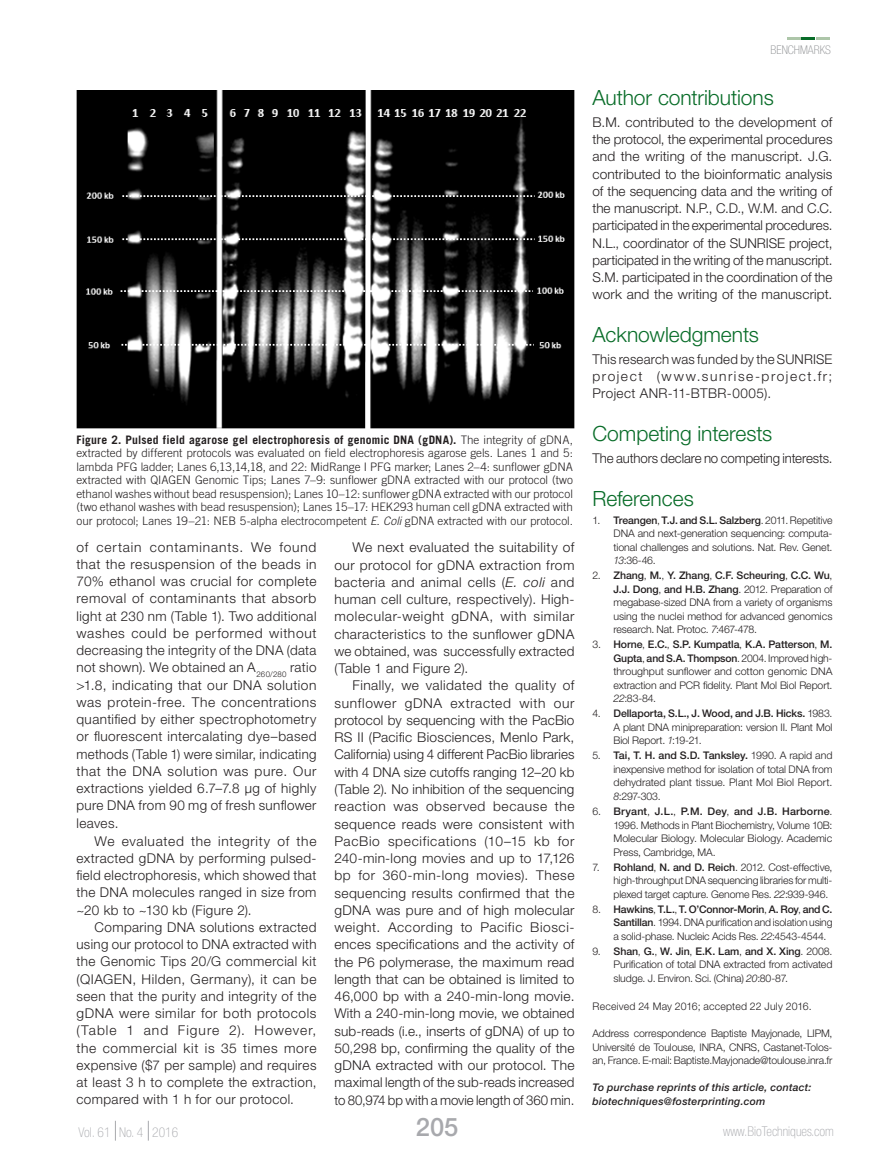
<style>
.page{position:relative;width:891px;height:1168px;background:#fff}
.page>*{position:absolute;margin:0;border:0;box-sizing:border-box;transform-origin:0 0}
.t1{font:500 25.5px "Helvetica Neue LT Std";color:#a8a9ad}
.Redesign__headings{font:300 21px "Helvetica Neue LT Std";letter-spacing:-.005em;color:#086c28}
.Redesign__body_text{font:300 13.5px/17.2px "Helvetica Neue LT Std";letter-spacing:.02em;color:#231f20;text-align:justify}
.Redesign__body_text-2{font:300 13.5px "Helvetica Neue LT Std";letter-spacing:-.01em;color:#231f20}
.t2{font:100 condensed 13.5px "Helvetica Neue LT Std";color:#a8a9ad}
.t3{font:100 condensed 12px "Helvetica Neue LT Std";color:#8a8c8f}
.Redesign__caption{font:300 11.7px/13.5px "Trade Gothic LT Std";color:#231f20;text-align:justify}
.Redesign__ending_de{font:300 10.5px/13.5px "Helvetica Neue LT Std";letter-spacing:-.01em;color:#231f20;text-align:justify}
.Redesign__ending_de-2{font:italic 500 10.5px/13.5px "Helvetica Neue LT Std";letter-spacing:.02em;color:#231f20}
.Redesign__ending_de-3{font:300 10.5px "Helvetica Neue LT Std";letter-spacing:.015em;color:#231f20}
.s1{font-weight:700}
.s2{font-style:italic}
.s3{font-weight:500}
.s4{color:#fff}
</style>
<div class="page">
<svg style="left:787px;top:38px;width:43px;height:2px"></svg>
<svg style="left:148px;top:1120px;width:1px;height:20px"></svg>
<svg style="left:115px;top:1120px;width:1px;height:20px"></svg>
<img style="left:76px;top:90px;width:498px;height:339px">
<p class="Redesign__caption" style="left:76px;top:432px;width:498px"><span class="s1">Figure 2. Pulsed field agarose gel electrophoresis of genomic DNA (gDNA).</span> The integrity of gDNA, extracted by different protocols was evaluated on field electrophoresis agarose gels. Lanes 1 and 5: lambda PFG ladder; Lanes 6,13,14,18, and 22: MidRange I PFG marker; Lanes 2–4: sunflower gDNA extracted with QIAGEN Genomic Tips; Lanes 7–9: sunflower gDNA extracted with our protocol (two ethanol washes without bead resuspension); Lanes 10–12: sunflower gDNA extracted with our protocol (two ethanol washes with bead resuspension); Lanes 15–17: HEK293 human cell gDNA extracted with our protocol; Lanes 19–21: NEB 5-alpha electrocompetent <span class="s2">E. Coli</span> gDNA extracted with our protocol.</p>
<p class="Redesign__body_text" style="left:76px;top:538px;width:242px">of certain contaminants. We found that the resuspension of the beads in 70% ethanol was crucial for complete removal of contaminants that absorb light at 230 nm (Table 1). Two additional washes could be performed without decreasing the integrity of the DNA (data not shown). We obtained an A<sub>260/280</sub> ratio &gt;1.8, indicating that our DNA solution was protein-free. The concentrations quantified by either spectrophotometry or fluorescent intercalating dye–based methods (Table 1) were similar, indicating that the DNA solution was pure. Our extractions yielded 6.7–7.8 µg of highly pure DNA from 90 mg of fresh sunflower leaves.</p>
<p class="Redesign__body_text" style="left:76px;top:832px;width:242px;text-indent:18px">We evaluated the integrity of the extracted gDNA by performing pulsed&shy;field electrophoresis, which showed that the DNA molecules ranged in size from ~20 kb to ~130 kb (Figure 2).</p>
<p class="Redesign__body_text" style="left:76px;top:918px;width:242px;text-indent:18px">Comparing DNA solutions extracted using our protocol to DNA extracted with the Genomic Tips 20/G commercial kit (QIAGEN, Hilden, Germany), it can be seen that the purity and integrity of the gDNA were similar for both protocols (Table 1 and Figure 2). However, the commercial kit is 35 times more expensive ($7 per sample) and requires at least 3 h to complete the extraction, compared with 1 h for our protocol.</p>
<p class="Redesign__body_text" style="left:334px;top:539px;width:242px;text-indent:18px">We next evaluated the suitability of our protocol for gDNA extraction from bacteria and animal cells (<span class="s2">E. coli</span> and human cell culture, respectively). High&shy;molecular-weight gDNA, with similar characteristics to the sunflower gDNA we obtained, was successfully extracted (Table 1 and Figure 2).</p>
<p class="Redesign__body_text" style="left:334px;top:677px;width:242px;text-indent:18px">Finally, we validated the quality of sunflower gDNA extracted with our protocol by sequencing with the PacBio RS II (Pacific Biosciences, Menlo Park, California) using 4 different PacBio libraries with 4 DNA size cutoffs ranging 12–20 kb (Table 2). No inhibition of the sequencing reaction was observed because the sequence reads were consistent with PacBio specifications (10–15 kb for 240-min-long movies and up to 17,126 bp for 360-min-long movies). These sequencing results confirmed that the gDNA was pure and of high molecular weight. According to Pacific Biosci&shy;ences specifications and the activity of the P6 polymerase, the maximum read length that can be obtained is limited to 46,000 bp with a 240-min-long movie.<br>With a 240-min-long movie, we obtained sub-reads (i.e., inserts of gDNA) of up to 50,298 bp, confirming the quality of the gDNA extracted with our protocol. The maximal length of the sub-reads increased to 80,974 bp with a movie length of 360 min.</p>
<p class="t3" style="left:771px;top:43px;width:62px">BENCHMARKS</p>
<p class="Redesign__headings" style="left:592px;top:85px;width:183px">Author contributions</p>
<p class="Redesign__body_text" style="left:592px;top:113px;width:242px">B.M. contributed to the development of the protocol, the experimental procedures and the writing of the manuscript. J.G. contributed to the bioinformatic analysis of the sequencing data and the writing of the manuscript. N.P., C.D., W.M. and C.C. participated in the experimental procedures.<br>N.L., coordinator of the SUNRISE project, participated in the writing of the manuscript.<br>S.M. participated in the coordination of the work and the writing of the manuscript.</p>
<p class="Redesign__headings" style="left:592px;top:322px;width:168px">Acknowledgments</p>
<p class="Redesign__body_text" style="left:592px;top:350px;width:242px">This research was funded by the SUNRISE project (www.sunrise-project.fr; Project ANR-11-BTBR-0005).</p>
<p class="Redesign__headings" style="left:592px;top:421px;width:181px">Competing interests</p>
<p class="Redesign__body_text-2" style="left:592px;top:450px;width:241px">The authors declare no competing interests.</p>
<p class="Redesign__headings" style="left:592px;top:485px;width:103px">References</p>
<p class="Redesign__ending_de" style="left:614px;top:513px;width:221px;text-indent:-21px">1. <span class="s3">Treangen</span>, <span class="s3">T.J. and S.L. Salzberg</span>. 2011. Repetitive DNA and next-generation sequencing: computa&shy;tional challenges and solutions. Nat. Rev. Genet.<br><span class="s2">13</span>:36-46.</p>
<p class="Redesign__ending_de" style="left:614px;top:569px;width:221px;text-indent:-21px">2. <span class="s3">Zhang</span>, <span class="s3">M.</span>, <span class="s3">Y. Zhang</span>, <span class="s3">C.F. Scheuring</span>, <span class="s3">C.C. Wu</span>, <span class="s3">J.J. Dong</span>, <span class="s3">and H.B. Zhang</span>. 2012. Preparation of megabase-sized DNA from a variety of organisms using the nuclei method for advanced genomics research. Nat. Protoc. <span class="s2">7</span>:467-478.</p>
<p class="Redesign__ending_de" style="left:613px;top:638px;width:221px;text-indent:-21px">3. <span class="s3">Horne</span>, <span class="s3">E.C.</span>, <span class="s3">S.P. Kumpatla</span>, <span class="s3">K.A. Patterson</span>, <span class="s3">M.<br>Gupta</span>, <span class="s3">and S.A. Thompson</span>. 2004. Improved high&shy;throughput sunflower and cotton genomic DNA extraction and PCR fidelity. Plant Mol Biol Report.<br><span class="s2">22</span>:83-84.</p>
<p class="Redesign__ending_de" style="left:613px;top:707px;width:221px;text-indent:-21px">4. <span class="s3">Dellaporta, S.L., J. Wood, and J.B. Hicks.</span> 1983.<br>A plant DNA minipreparation: version II. Plant Mol Biol Report. <span class="s2">1</span>:19-21.</p>
<p class="Redesign__ending_de" style="left:613px;top:749px;width:221px;text-indent:-21px">5. <span class="s3">Tai, T. H. and S.D. Tanksley.</span> 1990. A rapid and inexpensive method for isolation of total DNA from dehydrated plant tissue. Plant Mol Biol Report.<br><span class="s2">8</span>:297-303.</p>
<p class="Redesign__ending_de" style="left:613px;top:804px;width:221px;text-indent:-21px">6. <span class="s3">Bryant</span>, <span class="s3">J.L.</span>, <span class="s3">P.M. Dey</span>, <span class="s3">and J.B. Harborne</span>.<br>1996. Methods in Plant Biochemistry, Volume 10B:<br>Molecular Biology. Molecular Biology. Academic Press, Cambridge, MA.</p>
<p class="Redesign__ending_de" style="left:613px;top:860px;width:221px;text-indent:-21px">7. <span class="s3">Rohland</span>, <span class="s3">N. and D. Reich</span>. 2012. Cost-effective, high-throughput DNA sequencing libraries for multi&shy;plexed target capture. Genome Res. <span class="s2">22</span>:939-946.</p>
<p class="Redesign__ending_de" style="left:613px;top:902px;width:221px;text-indent:-21px">8. <span class="s3">Hawkins</span>, <span class="s3">T.L.</span>, <span class="s3">T. O’Connor-Morin</span>, <span class="s3">A. Roy</span>, <span class="s3">and C.<br>Santillan</span>. 1994. DNA purification and isolation using a solid-phase. Nucleic Acids Res. <span class="s2">22</span>:4543-4544.</p>
<p class="Redesign__ending_de" style="left:613px;top:944px;width:221px;text-indent:-21px">9. <span class="s3">Shan</span>, <span class="s3">G.</span>, <span class="s3">W. Jin</span>, <span class="s3">E.K. Lam</span>, <span class="s3">and X. Xing</span>. 2008.<br>Purification of total DNA extracted from activated sludge. J. Environ. Sci. (China) <span class="s2">20</span>:80-87.</p>
<p class="Redesign__ending_de-3" style="left:592px;top:1000px;width:221px">Received 24 May 2016; accepted 22 July 2016.</p>
<p class="Redesign__ending_de" style="left:592px;top:1026px;width:242px">Address correspondence Baptiste Mayjonade, LIPM, Université de Toulouse, INRA, CNRS, Castanet-Tolos&shy;an, France. E-mail: Baptiste.Mayjonade@toulouse.inra.fr</p>
<p class="Redesign__ending_de-2" style="left:592px;top:1080px;width:221px">To purchase reprints of this article, contact: biotechniques@fosterprinting.com</p>
<p class="t2" style="left:78px;top:1124px;width:101px">Vol. 61 <span class="s4">|</span> No. 4 <span class="s4">|</span> 2016</p>
<h1 class="t1" style="left:416px;top:1111px;width:44px">205</h1>
<p class="t2" style="left:723px;top:1123px;width:112px">www.BioTechniques.com</p>
</div>
